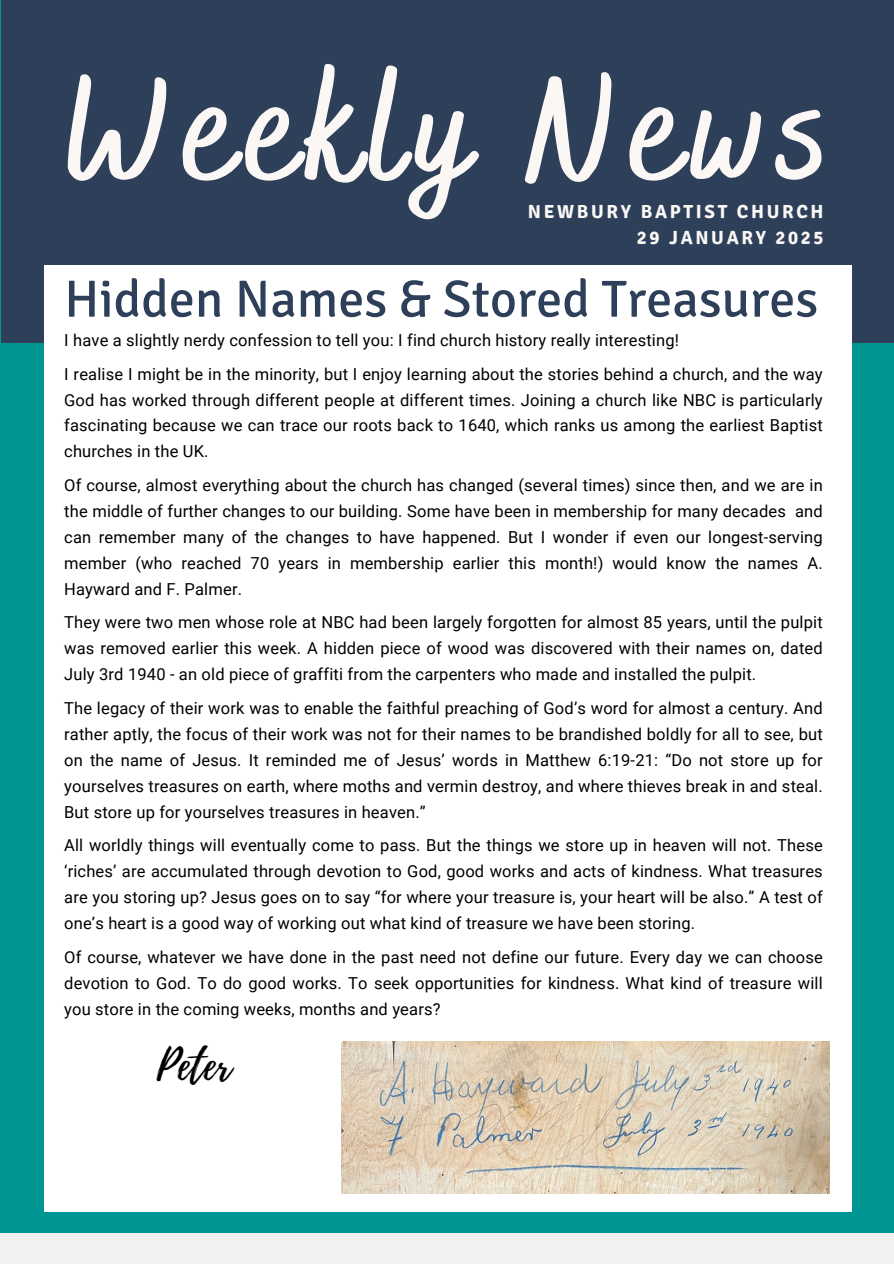
<style>
.page{position:relative;width:894px;height:1264px;background:#fff}
.page>*{position:absolute;margin:0;border:0;box-sizing:border-box;transform-origin:0 0}
.t1{font:700 151.5px "Bakerie Smooth";letter-spacing:.07em;color:#faf7f5}
.t2{font:52.05px "Signika";color:#2d3f59}
.t3{font:42px "Playlist Script";color:#000}
.t4{font:700 18.9px/25.8px "Signika";letter-spacing:.14em;color:#faf7f5;text-align:right}
.t5{font:16.5px/25.8px "Roboto";letter-spacing:.01em;color:#000;text-align:justify}
</style>
<div class="page">
<div style="left:0;top:0;width:893px;height:1263px;background:#009694"></div>
<div style="left:1px;top:0;width:892px;height:343px;background:#2d3f59"></div>
<div style="left:0;top:1232px;width:893px;height:31px;background:#f1f1f1"></div>
<div style="left:44px;top:265px;width:808px;height:946px;background:#fff"></div>
<img style="left:342px;top:1041px;width:487px;height:152px">
<h1 class="t1" style="left:65px;top:40px;width:766px">Weekly News</h1>
<p class="t4" style="left:527px;top:199px;width:297px">NEWBURY BAPTIST CHURCH<br>29 JANUARY 2025</p>
<p class="t2" style="left:64px;top:267px;width:755px">Hidden Names &amp; Stored Treasures</p>
<h4 class="t5" style="left:64px;top:327px;width:616px">I have a slightly nerdy confession to tell you: I find church history really interesting!</h4>
<h2 class="t5" style="left:64px;top:361px;width:759px">I realise I might be in the minority, but I enjoy learning about the stories behind a church, and the way God has worked through different people at different times. Joining a church like NBC is particularly fascinating because we can trace our roots back to 1640, which ranks us among the earliest Baptist churches in the UK.</h2>
<p class="t5" style="left:64px;top:472px;width:759px">Of course, almost everything about the church has changed (several times) since then, and we are in the middle of further changes to our building. Some have been in membership for many decades and can remember many of the changes to have happened. But I wonder if even our longest-serving member (who reached 70 years in membership earlier this month!) would know the names A.<br>Hayward and F. Palmer.</p>
<p class="t5" style="left:64px;top:610px;width:759px">They were two men whose role at NBC had been largely forgotten for almost 85 years, until the pulpit was removed earlier this week. A hidden piece of wood was discovered with their names on, dated July 3rd 1940 - an old piece of graffiti from the carpenters who made and installed the pulpit.</p>
<p class="t5" style="left:64px;top:695px;width:759px">The legacy of their work was to enable the faithful preaching of God’s word for almost a century. And rather aptly, the focus of their work was not for their names to be brandished boldly for all to see, but on the name of Jesus. It reminded me of Jesus’ words in Matthew 6:19-21: “Do not store up for yourselves treasures on earth, where moths and vermin destroy, and where thieves break in and steal.<br>But store up for yourselves treasures in heaven.”</p>
<p class="t5" style="left:64px;top:832px;width:759px">All worldly things will eventually come to pass. But the things we store up in heaven will not. These ‘riches’ are accumulated through devotion to God, good works and acts of kindness. What treasures are you storing up? Jesus goes on to say “for where your treasure is, your heart will be also.” A test of one’s heart is a good way of working out what kind of treasure we have been storing.</p>
<p class="t5" style="left:64px;top:944px;width:759px">Of course, whatever we have done in the past need not define our future. Every day we can choose devotion to God. To do good works. To seek opportunities for kindness. What kind of treasure will you store in the coming weeks, months and years?</p>
<h3 class="t3" style="left:157px;top:1034px;width:76px">Peter</h3>
</div>
